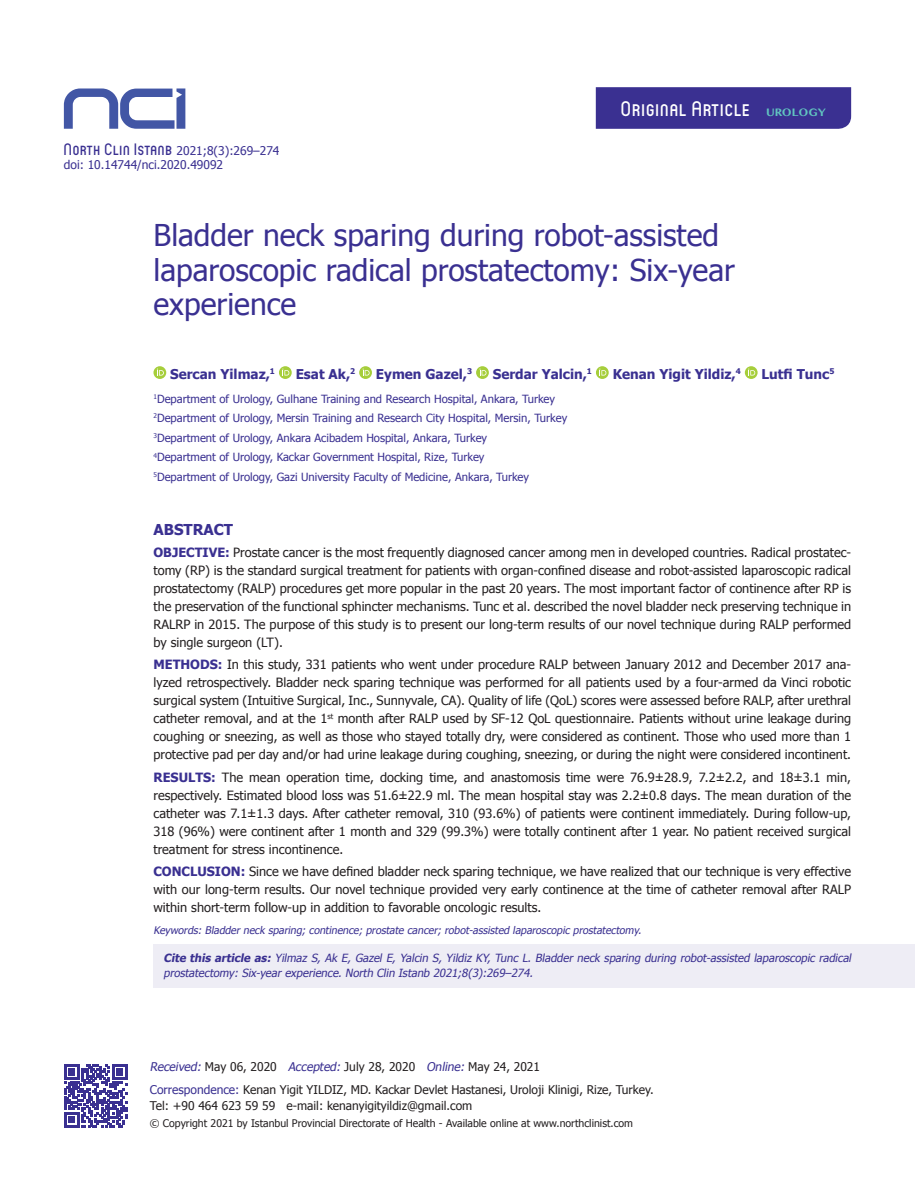
<style>
.page{position:relative;width:915px;height:1191px;background:#fff}
.page>*{position:absolute;margin:0;border:0;box-sizing:border-box;transform-origin:0 0}
._01__Yazi_Ana_Baslik{font:30px/34.5px "Tahoma";color:#3a3091}
.t1{font:500 21px "Circula";letter-spacing:.055em;color:#fff}
._05__Özet_Yazısı_NCI{font:700 15px "Tahoma";color:#3a3091}
._03__Yazar_İsimleri{font:700 13.5px "Tahoma";color:#3a3091}
._05__Özet_Yazısı_NCI-2{font:12.75px/18px "Tahoma";color:#231f20;text-align:justify}
.t2{font:12px "Tahoma";color:#231f20}
.t3{font:12px "Tahoma";color:#3a3091}
._03__Yazar_İsimleri-2{font:11.25px "Tahoma";color:#3a3091}
._05__Özet_Yazısı_NCI-3{font:italic 11.25px/15px "Tahoma";color:#3a3091}
._05__Özet_Yazısı_NCI-4{font:italic 10.5px "Tahoma";color:#3a3091}
.t4{font:10.5px "Tahoma";color:#231f20}
.s1{font-family:"Circula";font-weight:500;font-size:16.5px}
.s2{font-family:"Tamil MN";font-weight:700;font-size:11.25px;color:#61c5c0}
.s3{font-weight:700;color:#3a3091}
.s4{font-weight:700}
.s5{font-style:italic;color:#3a3091}
.s6{color:#3a3091}
</style>
<div class="page">
<svg style="left:153px;top:366px;width:13px;height:13px"></svg>
<svg style="left:157px;top:368px;width:7px;height:7px"></svg>
<svg style="left:279px;top:366px;width:12px;height:13px"></svg>
<svg style="left:282px;top:368px;width:7px;height:7px"></svg>
<svg style="left:359px;top:366px;width:13px;height:13px"></svg>
<svg style="left:362px;top:368px;width:7px;height:7px"></svg>
<svg style="left:476px;top:366px;width:12px;height:13px"></svg>
<svg style="left:479px;top:368px;width:7px;height:7px"></svg>
<svg style="left:595px;top:366px;width:13px;height:13px"></svg>
<svg style="left:599px;top:368px;width:7px;height:7px"></svg>
<svg style="left:744px;top:366px;width:13px;height:13px"></svg>
<svg style="left:748px;top:368px;width:7px;height:7px"></svg>
<svg style="left:64px;top:88px;width:121px;height:41px"></svg>
<div style="left:595px;top:87px;width:255px;height:42px;background:#3a3091"></div>
<svg style="left:64px;top:1064px;width:63px;height:63px"></svg>
<div style="left:153px;top:943px;width:761px;height:44px;background:#eeedf5"></div>
<p class="t3" style="left:64px;top:143px;width:217px"><span class="s1">North Clin Istanb</span> 2021;8(3):269–274</p>
<p class="t3" style="left:64px;top:157px;width:161px">doi: 10.14744/nci.2020.49092</p>
<p class="t1" style="left:620px;top:96px;width:207px">Orıgınal Article <span class="s2">UROLOGY</span></p>
<p class="_01__Yazi_Ana_Baslik" style="left:153px;top:217px;width:583px">Bladder neck sparing during robot-assisted laparoscopic radical prostatectomy: Six-year experience</p>
<p class="_03__Yazar_İsimleri" style="left:170px;top:364px;width:106px">Sercan Yilmaz,<sup>1</sup></p>
<p class="_03__Yazar_İsimleri" style="left:295px;top:364px;width:61px">Esat Ak,<sup>2</sup></p>
<p class="_03__Yazar_İsimleri" style="left:376px;top:364px;width:98px">Eymen Gazel,<sup>3</sup></p>
<p class="_03__Yazar_İsimleri" style="left:492px;top:364px;width:101px">Serdar Yalcin,<sup>1</sup></p>
<p class="_03__Yazar_İsimleri" style="left:612px;top:364px;width:130px">Kenan Yigit Yildiz,<sup>4</sup></p>
<p class="_03__Yazar_İsimleri" style="left:761px;top:364px;width:74px">Lutfi Tunc<sup>5</sup></p>
<p class="_03__Yazar_İsimleri-2" style="left:153px;top:391px;width:403px"><sup>1</sup>Department of Urology, Gulhane Training and Research Hospital, Ankara, Turkey</p>
<p class="_03__Yazar_İsimleri-2" style="left:153px;top:411px;width:415px"><sup>2</sup>Department of Urology, Mersin Training and Research City Hospital, Mersin, Turkey</p>
<p class="_03__Yazar_İsimleri-2" style="left:153px;top:430px;width:335px"><sup>3</sup>Department of Urology, Ankara Acibadem Hospital, Ankara, Turkey</p>
<p class="_03__Yazar_İsimleri-2" style="left:153px;top:450px;width:332px"><sup>4</sup>Department of Urology, Kackar Government Hospital, Rize, Turkey</p>
<p class="_03__Yazar_İsimleri-2" style="left:153px;top:469px;width:377px"><sup>5</sup>Department of Urology, Gazi University Faculty of Medicine, Ankara, Turkey</p>
<p class="_05__Özet_Yazısı_NCI" style="left:153px;top:519px;width:81px">ABSTRACT</p>
<p class="_05__Özet_Yazısı_NCI-2" style="left:153px;top:543px;width:699px"><span class="s3">OBJECTIVE:</span> Prostate cancer is the most frequently diagnosed cancer among men in developed countries. Radical prostatec&shy;tomy (RP) is the standard surgical treatment for patients with organ-confined disease and robot-assisted laparoscopic radical prostatectomy (RALP) procedures get more popular in the past 20 years. The most important factor of continence after RP is the preservation of the functional sphincter mechanisms. Tunc et al. described the novel bladder neck preserving technique in RALRP in 2015. The purpose of this study is to present our long-term results of our novel technique during RALP performed by single surgeon (LT).</p>
<p class="_05__Özet_Yazısı_NCI-2" style="left:153px;top:655px;width:699px"><span class="s3">METHODS:</span> In this study, 331 patients who went under procedure RALP between January 2012 and December 2017 ana&shy;lyzed retrospectively. Bladder neck sparing technique was performed for all patients used by a four-armed da Vinci robotic surgical system (Intuitive Surgical, Inc., Sunnyvale, CA). Quality of life (QoL) scores were assessed before RALP, after urethral catheter removal, and at the 1<sup>st</sup> month after RALP used by SF-12 QoL questionnaire. Patients without urine leakage during coughing or sneezing, as well as those who stayed totally dry, were considered as continent. Those who used more than 1 protective pad per day and/or had urine leakage during coughing, sneezing, or during the night were considered incontinent.</p>
<p class="_05__Özet_Yazısı_NCI-2" style="left:153px;top:767px;width:699px"><span class="s3">RESULTS:</span> The mean operation time, docking time, and anastomosis time were 76.9±28.9, 7.2±2.2, and 18±3.1 min, respectively. Estimated blood loss was 51.6±22.9 ml. The mean hospital stay was 2.2±0.8 days. The mean duration of the catheter was 7.1±1.3 days. After catheter removal, 310 (93.6%) of patients were continent immediately. During follow-up, 318 (96%) were continent after 1 month and 329 (99.3%) were totally continent after 1 year. No patient received surgical treatment for stress incontinence.</p>
<p class="_05__Özet_Yazısı_NCI-2" style="left:153px;top:862px;width:699px"><span class="s3">CONCLUSION:</span> Since we have defined bladder neck sparing technique, we have realized that our technique is very effective with our long-term results. Our novel technique provided very early continence at the time of catheter removal after RALP within short-term follow-up in addition to favorable oncologic results.</p>
<p class="_05__Özet_Yazısı_NCI-4" style="left:153px;top:923px;width:491px">Keywords: Bladder neck sparing; continence; prostate cancer; robot-assisted laparoscopic prostatectomy.</p>
<p class="_05__Özet_Yazısı_NCI-3" style="left:163px;top:949px;width:691px"><span class="s4">Cite this article as:</span> Yilmaz S, Ak E, Gazel E, Yalcin S, Yildiz KY, Tunc L. Bladder neck sparing during robot-assisted laparoscopic radical prostatectomy : Six-year experience. North Clin Istanb 2021;8(3):269–274.</p>
<p class="t2" style="left:150px;top:1058px;width:391px"><span class="s5">Received:</span> May 06, 2020 <span class="s5">Accepted:</span> July 28, 2020 <span class="s5">Online:</span> May 24, 2021</p>
<p class="t2" style="left:150px;top:1081px;width:505px"><span class="s6">Correspondence:</span> Kenan Yigit YILDIZ, MD. Kackar Devlet Hastanesi, Uroloji Klinigi, Rize, Turkey.</p>
<p class="t2" style="left:150px;top:1098px;width:324px">Tel: +90 464 623 59 59 e-mail: kenanyigityildiz@gmail.com</p>
<p class="t4" style="left:150px;top:1116px;width:484px">© Copyright 2021 by Istanbul Provincial Directorate of Health - Available online at www.northclinist.com</p>
</div>
